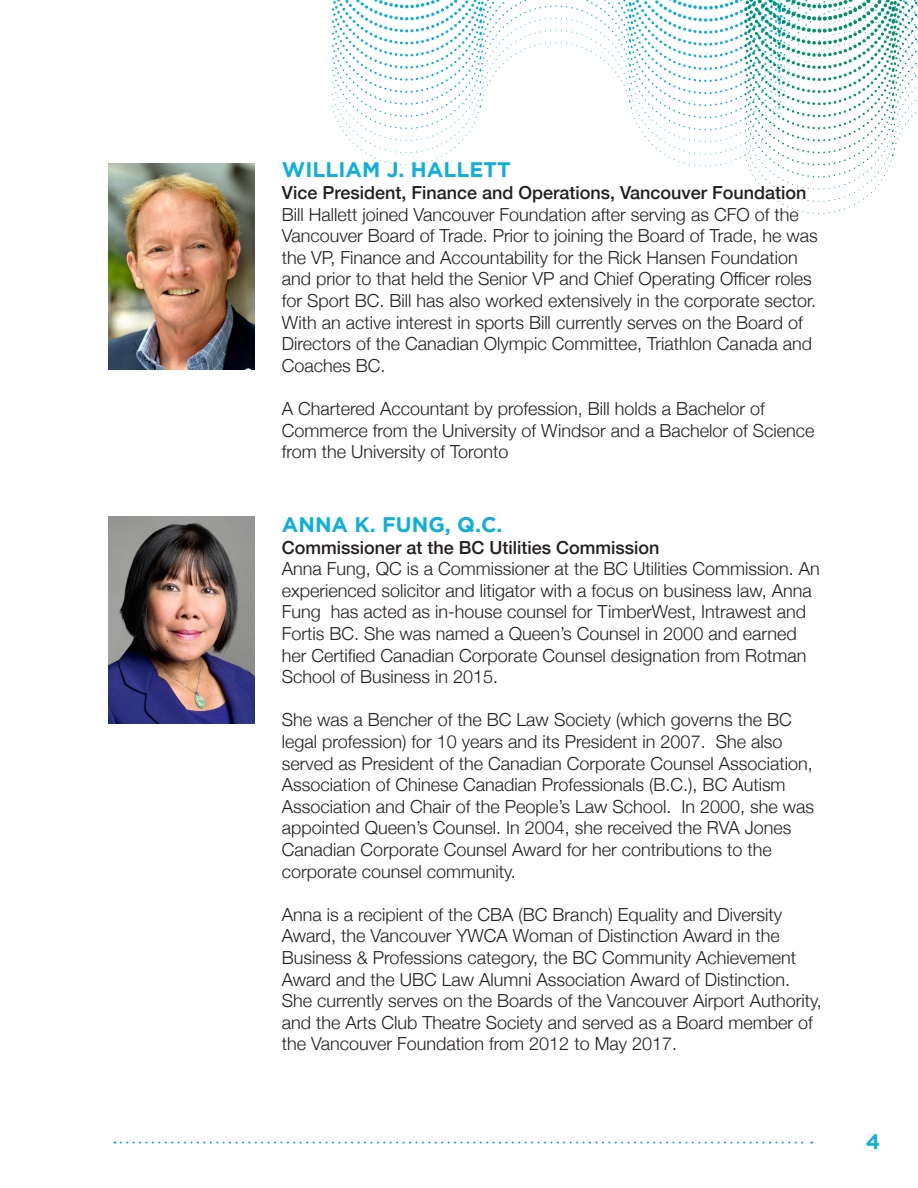
<style>
.page{position:relative;width:918px;height:1188px;background:#fff}
.page>*{position:absolute;margin:0;border:0;box-sizing:border-box;transform-origin:0 0}
.t1{font:700 21px "Gotham";color:#10afd9}
.t2{font:300 18px/21.6px "Helvetica Neue";color:#231f20}
.t3{font:500 18px "Helvetica Neue";color:#231f20}
</style>
<div class="page">
<svg style="left:121px;top:1142px;width:691px;height:2px"></svg>
<img style="left:108px;top:163px;width:146px;height:206px">
<img style="left:108px;top:517px;width:146px;height:206px">
<svg style="left:331px;top:0;width:587px;height:214px"></svg>
<p class="t1" style="left:282px;top:158px;width:230px">WILLIAM J. HALLETT</p>
<p class="t3" style="left:282px;top:178px;width:526px">Vice President, Finance and Operations, Vancouver Foundation</p>
<p class="t2" style="left:282px;top:202px;width:537px">Bill Hallett joined Vancouver Foundation after serving as CFO of the Vancouver Board of Trade. Prior to joining the Board of Trade, he was the VP, Finance and Accountability for the Rick Hansen Foundation and prior to that held the Senior VP and Chief Operating Officer roles for Sport BC. Bill has also worked extensively in the corporate sector.<br>With an active interest in sports Bill currently serves on the Board of Directors of the Canadian Olympic Committee, Triathlon Canada and Coaches BC.</p>
<p class="t2" style="left:282px;top:396px;width:534px">A Chartered Accountant by profession, Bill holds a Bachelor of<br>Commerce from the University of Windsor and a Bachelor of Science from the University of Toronto</p>
<p class="t1" style="left:282px;top:512px;width:222px">ANNA K. FUNG, Q.C.</p>
<p class="t3" style="left:282px;top:533px;width:379px">Commissioner at the BC Utilities Commission</p>
<p class="t2" style="left:282px;top:557px;width:540px">Anna Fung, QC is a Commissioner at the BC Utilities Commission. An experienced solicitor and litigator with a focus on business law, Anna Fung has acted as in-house counsel for TimberWest, Intrawest and Fortis BC. She was named a Queen’s Counsel in 2000 and earned her Certified Canadian Corporate Counsel designation from Rotman School of Business in 2015.</p>
<p class="t2" style="left:282px;top:708px;width:534px">She was a Bencher of the BC Law Society (which governs the BC legal profession) for 10 years and its President in 2007. She also served as President of the Canadian Corporate Counsel Association, Association of Chinese Canadian Professionals (B.C.), BC Autism Association and Chair of the People’s Law School. In 2000, she was appointed Queen’s Counsel. In 2004, she received the RVA Jones Canadian Corporate Counsel Award for her contributions to the corporate counsel community.</p>
<p class="t2" style="left:282px;top:902px;width:541px">Anna is a recipient of the CBA (BC Branch) Equality and Diversity Award, the Vancouver YWCA Woman of Distinction Award in the Business &amp; Professions category, the BC Community Achievement Award and the UBC Law Alumni Association Award of Distinction.<br>She currently serves on the Boards of the Vancouver Airport Authority, and the Arts Club Theatre Society and served as a Board member of the Vancouver Foundation from 2012 to May 2017.</p>
<p class="t1" style="left:866px;top:1130px;width:16px">4</p>
</div>
